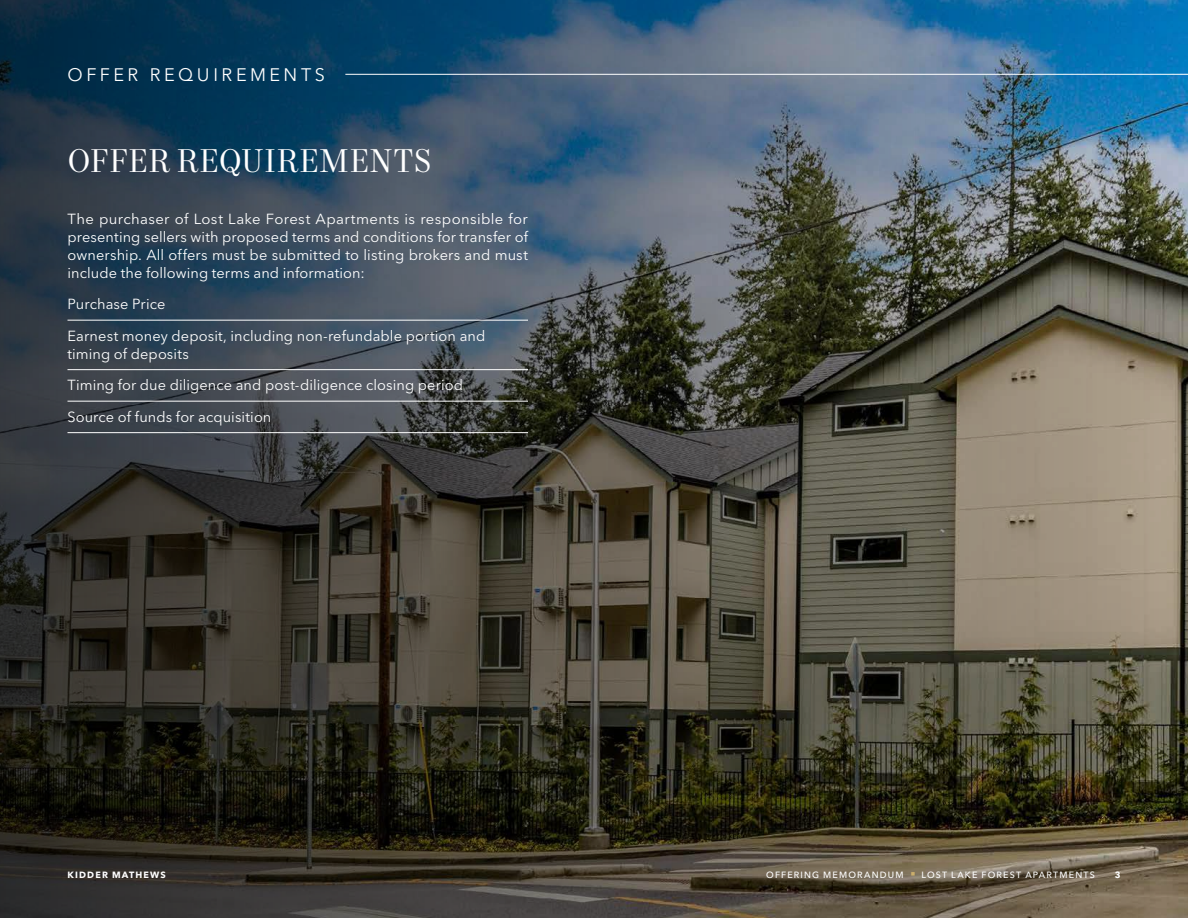
<style>
.page{position:relative;width:1188px;height:918px;background:#fff}
.page>*{position:absolute;margin:0;border:0;box-sizing:border-box;transform-origin:0 0}
.t1{font:33px "Mort Modern 08";letter-spacing:.005em;color:#fff}
.t2{font:18px "Avenir Next LT Pro";letter-spacing:.2em;color:#fff}
.t3{font:14.55px/18px "Avenir Next LT Pro";letter-spacing:.005em;color:#fff}
.t4{font:500 9px "Avenir Next LT Pro";letter-spacing:.13em;color:#fff}
.t5{font:700 9px "Avenir Next LT Pro";letter-spacing:.13em;color:#fff}
.s1{color:#cbae6c}
</style>
<div class="page">
<img style="left:0;top:0;width:1188px;height:918px">
<hr style="left:68px;top:320px;width:460px;height:1px;background:#fff">
<hr style="left:68px;top:369px;width:460px;height:1px;background:#fff">
<hr style="left:68px;top:401px;width:460px;height:1px;background:#fff">
<hr style="left:68px;top:432px;width:460px;height:1px;background:#fff">
<hr style="left:345px;top:74px;width:843px;height:1px;background:#fff">
<p class="t2" style="left:68px;top:64px;width:259px">OFFER REQUIREMENTS</p>
<h1 class="t1" style="left:68px;top:141px;width:366px">OFFER REQUIREMENTS</h1>
<p class="t3" style="left:68px;top:210px;width:462px;text-align:justify">The purchaser of Lost Lake Forest Apartments is responsible for presenting sellers with proposed terms and conditions for transfer of ownership. All offers must be submitted to listing brokers and must include the following terms and information:</p>
<p class="t3" style="left:68px;top:288px;width:419px;line-height:31.5px">Purchase Price<br>Earnest money deposit, including non-refundable portion and</p>
<p class="t3" style="left:68px;top:338px;width:397px;line-height:31.5px">timing of deposits<br>Timing for due diligence and post-diligence closing period<br>Source of funds for acquisition</p>
<p class="t5" style="left:68px;top:869px;width:100px">KIDDER MATHEWS</p>
<p class="t4" style="left:766px;top:869px;width:330px">OFFERING MEMORANDUM <span class="s1">■</span> LOST LAKE FOREST APARTMENTS</p>
<p class="t5" style="left:1115px;top:869px;width:7px">3</p>
</div>
